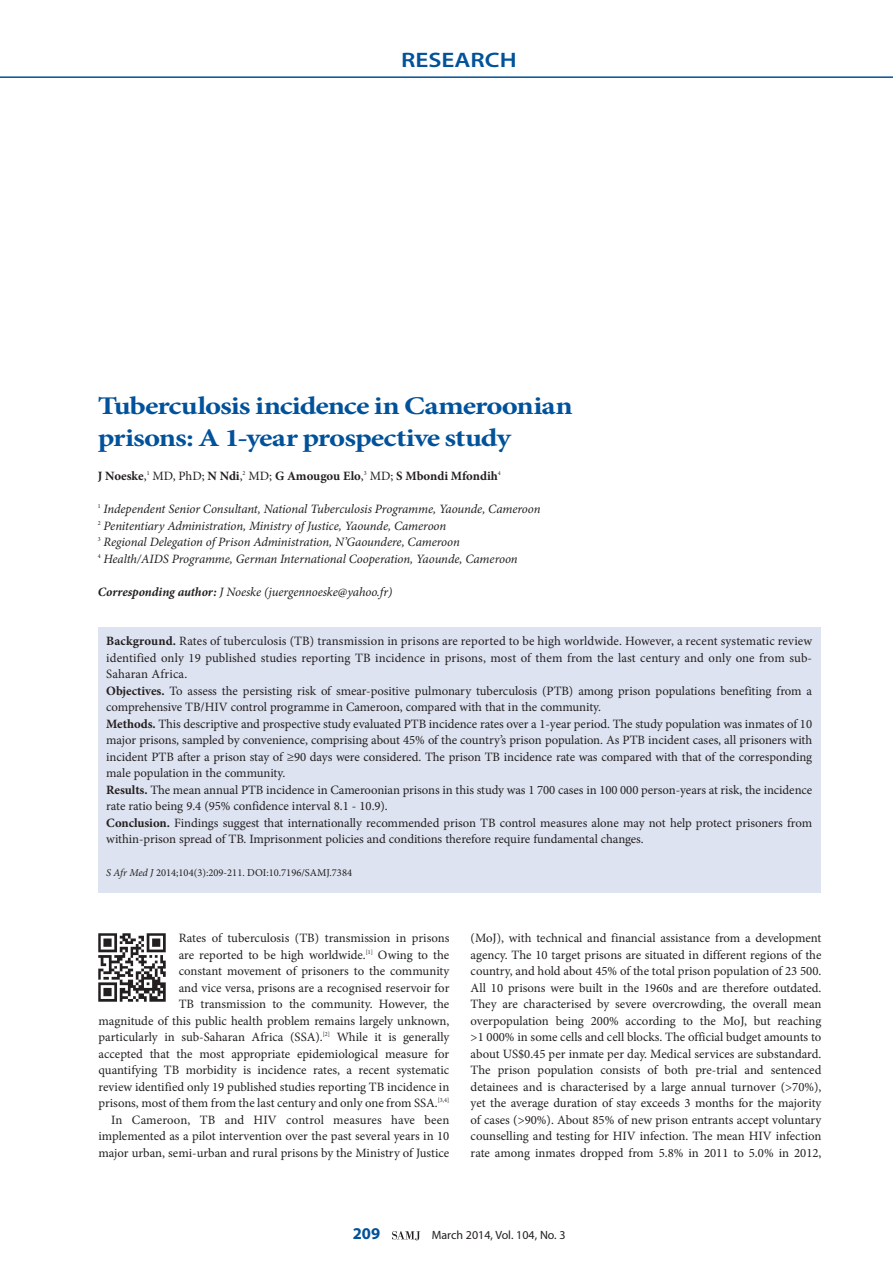
<style>
.page{position:relative;width:893px;height:1263px;background:#fff}
.page>*{position:absolute;margin:0;border:0;box-sizing:border-box;transform-origin:0 0}
.A_HEAD{font:700 25.5px/31.5px "Minion Pro";letter-spacing:-.03em;color:#01529a;scale:1.2 1}
.t1{font:600 21px "Myriad Pro";color:#01529a;scale:1.2 1}
.t2{font:700 16.5px "Myriad Pro";color:#01529a}
.BODY_TEXT_1ST_PARAGR{font:12.75px/16.5px "Minion Pro";letter-spacing:-.005em;color:#231f20}
.BODY_TEXT_INDENT{font:12.75px/16.5px "Minion Pro";color:#231f20;text-align:justify}
.AUTHORS_DETAILS{font:italic 12.75px "Minion Pro";letter-spacing:-.01em;color:#231f20}
.AUTHORS_NAME_UNDER_A{font:700 12.75px "Minion Pro";color:#231f20}
.CORRESPONDING_AUTHOR{font:italic 12.75px "Minion Pro";letter-spacing:-.005em;color:#231f20}
.t3{font:12px "Myriad Pro";color:#231f20}
.S_AFR_MED{font:10.5px "Minion Pro";color:#231f20}
.s1{font-weight:400}
.s2{font-weight:700}
.s3{font-style:italic}
</style>
<div class="page">
<hr style="left:0;top:76px;width:893px;height:2px;background:#01529a">
<svg style="left:392px;top:1231px;width:28px;height:9px"></svg>
<div style="left:98px;top:627px;width:723px;height:266px;background:#dde3f0"></div>
<img style="left:99px;top:934px;width:67px;height:67px">
<h2 class="t1" style="left:401px;top:47px;width:98px">RESEARCH</h2>
<h1 class="A_HEAD" style="left:98px;top:390px;width:397px">Tuberculosis incidence in Cameroonian prisons: A 1-year prospective study</h1>
<p class="AUTHORS_NAME_UNDER_A" style="left:98px;top:467px;width:405px">J Noeske<span class="s1">,</span><sup>1</sup> <span class="s1">MD, PhD;</span> N Ndi<span class="s1">,</span><sup>2</sup> <span class="s1">MD;</span> G Amougou Elo<span class="s1">,</span><sup>3</sup> <span class="s1">MD;</span> S Mbondi Mfondih<sup>4</sup></p>
<p class="AUTHORS_DETAILS" style="left:98px;top:500px;width:444px"><sup>1</sup> Independent Senior Consultant, National Tuberculosis Programme, Yaounde, Cameroon</p>
<p class="AUTHORS_DETAILS" style="left:98px;top:517px;width:350px"><sup>2</sup> Penitentiary Administration, Ministry of Justice, Yaounde, Cameroon</p>
<p class="AUTHORS_DETAILS" style="left:98px;top:533px;width:363px"><sup>3</sup> Regional Delegation of Prison Administration, N’Gaoundere, Cameroon</p>
<p class="AUTHORS_DETAILS" style="left:98px;top:550px;width:421px"><sup>4</sup> Health/AIDS Programme, German International Cooperation, Yaounde, Cameroon</p>
<p class="CORRESPONDING_AUTHOR" style="left:98px;top:583px;width:296px"><span class="s2">Corresponding author:</span> J Noeske (juergennoeske@yahoo.fr)</p>
<p class="BODY_TEXT_1ST_PARAGR" style="left:106px;top:633px;width:707px;text-align:justify"><span class="s2">Background.</span> Rates of tuberculosis (TB) transmission in prisons are reported to be high worldwide. However, a recent systematic review identified only 19 published studies reporting TB incidence in prisons, most of them from the last century and only one from sub-Saharan Africa.</p>
<p class="BODY_TEXT_1ST_PARAGR" style="left:106px;top:682px;width:707px"><span class="s2">Objectives.</span> To assess the persisting risk of smear-positive pulmonary tuberculosis (PTB) among prison populations benefiting from a comprehensive TB/HIV control programme in Cameroon, compared with that in the community.</p>
<p class="BODY_TEXT_1ST_PARAGR" style="left:106px;top:715px;width:707px;text-align:justify"><span class="s2">Methods.</span> This descriptive and prospective study evaluated PTB incidence rates over a 1-year period. The study population was inmates of 10 major prisons, sampled by convenience, comprising about 45% of the country’s prison population. As PTB incident cases, all prisoners with incident PTB after a prison stay of ≥90 days were considered. The prison TB incidence rate was compared with that of the corresponding male population in the community.</p>
<p class="BODY_TEXT_1ST_PARAGR" style="left:106px;top:781px;width:707px"><span class="s2">Results.</span> The mean annual PTB incidence in Cameroonian prisons in this study was 1 700 cases in 100 000 person-years at risk, the incidence rate ratio being 9.4 (95% confidence interval 8.1 - 10.9).</p>
<p class="BODY_TEXT_1ST_PARAGR" style="left:106px;top:814px;width:707px"><span class="s2">Conclusion.</span> Findings suggest that internationally recommended prison TB control measures alone may not help protect prisoners from within-prison spread of TB. Imprisonment policies and conditions therefore require fundamental changes.</p>
<p class="S_AFR_MED" style="left:106px;top:866px;width:247px"><span class="s3">S Afr Med J</span> 2014;104(3):209-211. DOI:10.7196/SAMJ.7384</p>
<p class="BODY_TEXT_1ST_PARAGR" style="left:99px;top:930px;width:352px;text-align:right">Rates of tuberculosis (TB) transmission in prisons<br>are reported to be high worldwide.<sup>[1]</sup> Owing to the<br>constant movement of prisoners to the community<br>and vice versa, prisons are a recognised reservoir for<br>TB transmission to the community. However, the<br>magnitude of this public health problem remains largely unknown, particularly in sub-Saharan Africa (SSA).<sup>[2]</sup> While it is generally accepted that the most appropriate epidemiological measure for quantifying TB morbidity is incidence rates, a recent systematic review identified only 19 published studies reporting TB incidence in prisons, most of them from the last century and only one from SSA.<sup>[3,4]</sup></p>
<p class="BODY_TEXT_INDENT" style="left:99px;top:1111px;width:352px;text-indent:13px">In Cameroon, TB and HIV control measures have been implemented as a pilot intervention over the past several years in 10 major urban, semi-urban and rural prisons by the Ministry of Justice</p>
<p class="BODY_TEXT_INDENT" style="left:471px;top:930px;width:352px">(MoJ), with technical and financial assistance from a development agency. The 10 target prisons are situated in different regions of the country, and hold about 45% of the total prison population of 23 500.<br>All 10 prisons were built in the 1960s and are therefore outdated.<br>They are characterised by severe overcrowding, the overall mean overpopulation being 200% according to the MoJ, but reaching &gt;1 000% in some cells and cell blocks. The official budget amounts to about US$0.45 per inmate per day. Medical services are substandard.<br>The prison population consists of both pre-trial and sentenced detainees and is characterised by a large annual turnover (&gt;70%), yet the average duration of stay exceeds 3 months for the majority of cases (&gt;90%). About 85% of new prison entrants accept voluntary counselling and testing for HIV infection. The mean HIV infection rate among inmates dropped from 5.8% in 2011 to 5.0% in 2012,</p>
<p class="t2" style="left:353px;top:1224px;width:29px">209</p>
<p class="t3" style="left:432px;top:1229px;width:135px">March 2014, Vol. 104, No. 3</p>
</div>
